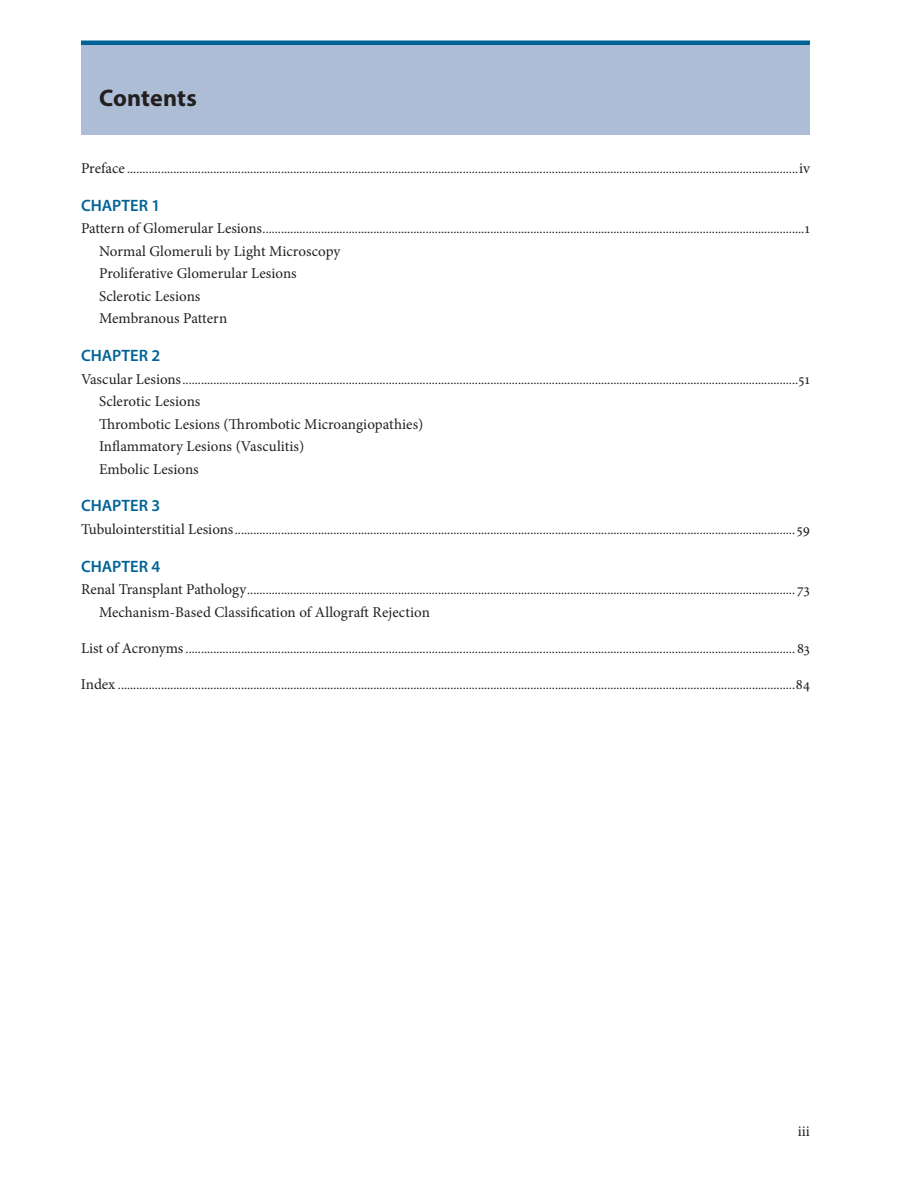
<style>
.page{position:relative;width:918px;height:1188px;background:#fff}
.page>*{position:absolute;margin:0;border:0;box-sizing:border-box;transform-origin:0 0}
.Head_1{font:700 24px "Myriad Pro";letter-spacing:.005em;color:#231f20}
.t1{font:600 16.5px "Myriad Pro";color:#016395}
.Body_text{font:15px "Minion Pro";letter-spacing:.005em;color:#231f20}
.t2{font:13.5px "Minion Pro";color:#231f20}
.s1{font-size:15px}
</style>
<div class="page">
<div style="left:81px;top:45px;width:729px;height:90px;background:#adbdd5"></div>
<div style="left:81px;top:40px;width:729px;height:5px;background:#016395"></div>
<p class="Head_1" style="left:99px;top:82px;width:99px">Contents</p>
<p class="t2" style="left:81px;top:160px;width:730px"><span class="s1">Preface</span> ..........................................................................................................................................................................................................................<span class="s1">iv</span></p>
<p class="t1" style="left:81px;top:195px;width:81px">CHAPTER 1</p>
<p class="t2" style="left:81px;top:220px;width:730px"><span class="s1">Pattern of Glomerular Lesions</span>................................................................................................................................................................................<span class="s1">1</span></p>
<p class="Body_text" style="left:99px;top:241px;width:243px">Normal Glomeruli by Light Microscopy</p>
<p class="Body_text" style="left:99px;top:263px;width:199px">Proliferative Glomerular Lesions</p>
<p class="Body_text" style="left:99px;top:286px;width:103px">Sclerotic Lesions</p>
<p class="Body_text" style="left:99px;top:308px;width:130px">Membranous Pattern</p>
<p class="t1" style="left:81px;top:345px;width:81px">CHAPTER 2</p>
<p class="t2" style="left:81px;top:370px;width:731px"><span class="s1">Vascular Lesions</span>........................................................................................................................................................................................................<span class="s1">51</span></p>
<p class="Body_text" style="left:99px;top:391px;width:103px">Sclerotic Lesions</p>
<p class="Body_text" style="left:99px;top:414px;width:326px">Thrombotic Lesions (Thrombotic Microangiopathies)</p>
<p class="Body_text" style="left:99px;top:436px;width:207px">Inflammatory Lesions (Vasculitis)</p>
<p class="Body_text" style="left:99px;top:459px;width:101px">Embolic Lesions</p>
<p class="t1" style="left:81px;top:495px;width:81px">CHAPTER 3</p>
<p class="t2" style="left:81px;top:520px;width:731px"><span class="s1">Tubulointerstitial Lesions</span>...................................................................................................................................................................................... <span class="s1">59</span></p>
<p class="t1" style="left:81px;top:556px;width:81px">CHAPTER 4</p>
<p class="t2" style="left:81px;top:581px;width:731px"><span class="s1">Renal Transplant Pathology</span>.................................................................................................................................................................................. <span class="s1">73</span></p>
<p class="Body_text" style="left:99px;top:602px;width:333px">Mechanism-Based Classification of Allograft Rejection</p>
<p class="t2" style="left:81px;top:639px;width:731px"><span class="s1">List of Acronyms</span> ...................................................................................................................................................................................................... <span class="s1">83</span></p>
<p class="t2" style="left:81px;top:675px;width:731px"><span class="s1">Index</span> ............................................................................................................................................................................................................................<span class="s1">84</span></p>
<p class="Body_text" style="left:798px;top:1121px;width:14px">iii</p>
</div>
